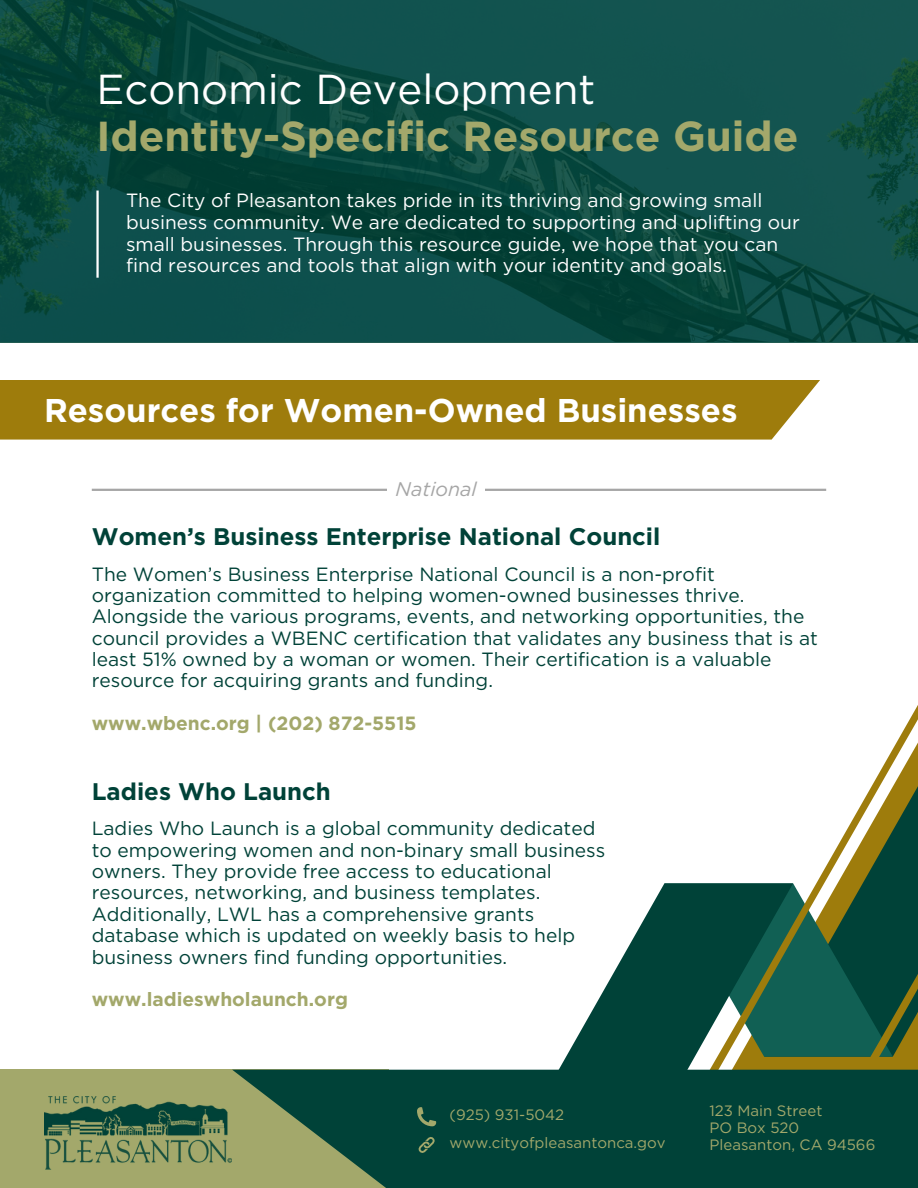
<style>
.page{position:relative;width:918px;height:1188px;background:#fff}
.page>*{position:absolute;margin:0;border:0;box-sizing:border-box;transform-origin:0 0}
.t1{font:700 41.85px/47.2px "Gotham";color:#a3a86b}
.t2{font:700 32.85px "Gotham";color:#fff}
.t3{font:700 24px "Gotham";color:#004238}
.t4{font:italic 19.8px "Gotham";color:#a6a6a6}
.t5{font:19.2px/21.3px "Gotham";color:#004238}
.t6{font:19.2px/21.6px "Gotham";color:#fff}
.t7{font:700 19.2px "Gotham";color:#a3a86b}
.t8{font:15px "Gotham";color:#a3a86b}
.s1{font-weight:400;color:#fff}
</style>
<div class="page">
<svg style="left:0;top:0;width:918px;height:343px;background:#0c4b44"></svg>
<hr style="left:96px;top:191px;width:3px;height:87px;background:#fff">
<div style="left:0;top:1070px;width:388px;height:118px;background:#a3a86b"></div>
<img style="left:44px;top:1096px;width:188px;height:73px">
<svg style="left:554px;top:883px;width:151px;height:187px;fill:#004238"></svg>
<svg style="left:705px;top:705px;width:213px;height:365px"></svg>
<svg style="left:232px;top:1070px;width:686px;height:118px;background:#124d3d"></svg>
<svg style="left:417px;top:1135px;width:19px;height:19px"></svg>
<svg style="left:417px;top:1107px;width:19px;height:19px"></svg>
<hr style="left:92px;top:489px;width:734px;height:2px;background:#a6a6a6">
<div style="left:387px;top:469px;width:98px;height:42px;background:#fff"></div>
<div style="left:0;top:380px;width:820px;height:60px;background:#9e7c0c"></div>
<h5 class="t1" style="left:96px;top:66px;width:704px"><span class="s1">Economic Development<br></span>Identity-Specific Resource Guide</h5>
<h2 class="t6" style="left:126px;top:190px;width:675px">The City of Pleasanton takes pride in its thriving and growing small business community. We are dedicated to supporting and uplifting our small businesses. Through this resource guide, we hope that you can find resources and tools that align with your identity and goals.</h2>
<h5 class="t2" style="left:44px;top:390px;width:695px">Resources for Women-Owned Businesses</h5>
<h3 class="t4" style="left:396px;top:477px;width:83px">National</h3>
<h4 class="t3" style="left:92px;top:522px;width:570px">Women’s Business Enterprise National Council</h4>
<p class="t5" style="left:92px;top:563px;width:728px">The Women’s Business Enterprise National Council is a non-profit organization committed to helping women-owned businesses thrive.<br>Alongside the various programs, events, and networking opportunities, the council provides a WBENC certification that validates any business that is at least 51% owned by a woman or women. Their certification is a valuable resource for acquiring grants and funding.</p>
<p class="t7" style="left:92px;top:712px;width:326px">www.wbenc.org | (202) 872-5515</p>
<p class="t3" style="left:92px;top:777px;width:241px">Ladies Who Launch</p>
<p class="t5" style="left:92px;top:818px;width:515px">Ladies Who Launch is a global community dedicated to empowering women and non-binary small business owners. They provide free access to educational resources, networking, and business templates.<br>Additionally, LWL has a comprehensive grants database which is updated on weekly basis to help business owners find funding opportunities.</p>
<p class="t7" style="left:92px;top:988px;width:258px">www.ladieswholaunch.org</p>
<h4 class="t8" style="left:450px;top:1105px;width:116px">(925) 931-5042</h4>
<p class="t8" style="left:450px;top:1134px;width:218px">www.cityofpleasantonca.gov</p>
<h5 class="t8" style="left:710px;top:1102px;width:114px">123 Main Street</h5>
<h3 class="t8" style="left:710px;top:1118px;width:91px">PO Box 520</h3>
<h5 class="t8" style="left:710px;top:1135px;width:167px">Pleasanton, CA 94566</h5>
</div>
